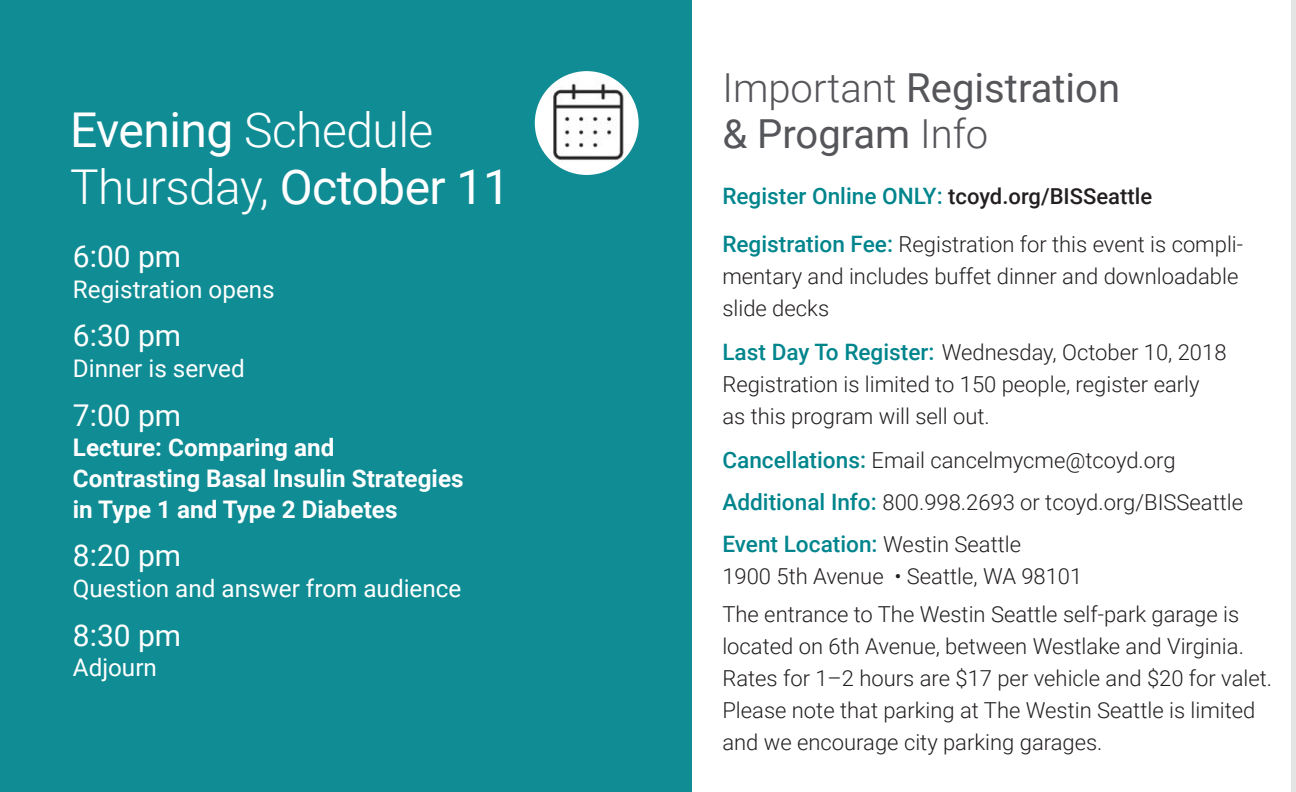
<style>
.page{position:relative;width:1296px;height:792px;background:#fff}
.page>*{position:absolute;margin:0;border:0;box-sizing:border-box;transform-origin:0 0}
.t1{font:300 48px "Roboto";letter-spacing:-.01em;color:#fff}
.t2{font:40px "Roboto";color:#55565a}
.t3{font:30px "Roboto";color:#fff}
.t4{font:700 24.2px "Roboto";color:#fff}
.t5{font:24.2px "Roboto";color:#fff}
.t6{font:500 22.6px "Roboto";color:#00858d}
.t7{font:300 22px/32px "Roboto";color:#231f20}
.t8{font:500 22px "Roboto";color:#231f20}
.s1{font-weight:400}
.s2{font-weight:300}
.s3{font-size:22.6px;color:#00858d}
.s4{font-weight:500;font-size:22.6px;color:#00858d}
.s5{font-weight:300;font-size:22px;color:#231f20}
</style>
<div class="page">
<div style="left:0;top:0;width:691px;height:792px;background:#108c94"></div>
<hr style="left:1292px;top:0;width:4px;height:792px;background:#e3e5e5">
<img style="left:536px;top:72px;width:102px;height:102px;border-radius:51px">
<div style="left:535px;top:71px;width:104px;height:104px;border:2px solid #fff;border-radius:50%"></div>
<p class="t1" style="left:70px;top:96px;width:365px"><span class="s1">Evening</span> Schedule</p>
<p class="t1" style="left:70px;top:154px;width:442px">Thursday, <span class="s1">October 11</span></p>
<p class="t3" style="left:73px;top:235px;width:110px">6:00 pm</p>
<p class="t5" style="left:73px;top:272px;width:203px">Registration opens</p>
<p class="t3" style="left:73px;top:315px;width:110px">6:30 pm</p>
<p class="t5" style="left:73px;top:351px;width:173px">Dinner is served</p>
<p class="t3" style="left:73px;top:394px;width:110px">7:00 pm</p>
<p class="t4" style="left:73px;top:431px;width:263px">Lecture: Comparing and</p>
<p class="t4" style="left:73px;top:461px;width:392px">Contrasting Basal Insulin Strategies</p>
<p class="t4" style="left:73px;top:492px;width:326px">in Type 1 and Type 2 Diabetes</p>
<p class="t3" style="left:73px;top:535px;width:110px">8:20 pm</p>
<p class="t5" style="left:73px;top:571px;width:390px">Question and answer from audience</p>
<p class="t3" style="left:73px;top:614px;width:110px">8:30 pm</p>
<p class="t5" style="left:73px;top:651px;width:86px">Adjourn</p>
<p class="t2" style="left:722px;top:59px;width:399px"><span class="s2">Important</span> Registration</p>
<p class="t2" style="left:722px;top:105px;width:267px">&amp; Program <span class="s2">Info</span></p>
<p class="t8" style="left:722px;top:180px;width:431px"><span class="s3">Register Online ONLY:</span> tcoyd.org/BISSeattle</p>
<p class="t7" style="left:722px;top:227px;width:522px"><span class="s4">Registration Fee:</span> Registration for this event is compli&shy;mentary and includes buffet dinner and downloadable slide decks</p>
<p class="t7" style="left:722px;top:335px;width:506px"><span class="s4">Last Day To Register:</span> Wednesday, October 10, 2018</p>
<p class="t7" style="left:722px;top:367px;width:479px">Registration is limited to 150 people, register early</p>
<p class="t7" style="left:722px;top:399px;width:269px">as this program will sell out.</p>
<p class="t7" style="left:722px;top:443px;width:455px"><span class="s4">Cancellations:</span> Email cancelmycme@tcoyd.org</p>
<p class="t7" style="left:722px;top:485px;width:522px"><span class="s4">Additional Info:</span> 800.998.2693 or tcoyd.org/BISSeattle</p>
<p class="t6" style="left:722px;top:528px;width:300px">Event Location: <span class="s5">Westin Seattle</span></p>
<p class="t7" style="left:722px;top:559px;width:361px">1900 5th Avenue • Seattle, WA 98101</p>
<p class="t7" style="left:722px;top:597px;width:551px">The entrance to The Westin Seattle self-park garage is located on 6th Avenue, between Westlake and Virginia.<br>Rates for 1–2 hours are $17 per vehicle and $20 for valet.<br>Please note that parking at The Westin Seattle is limited and we encourage city parking garages.</p>
</div>
